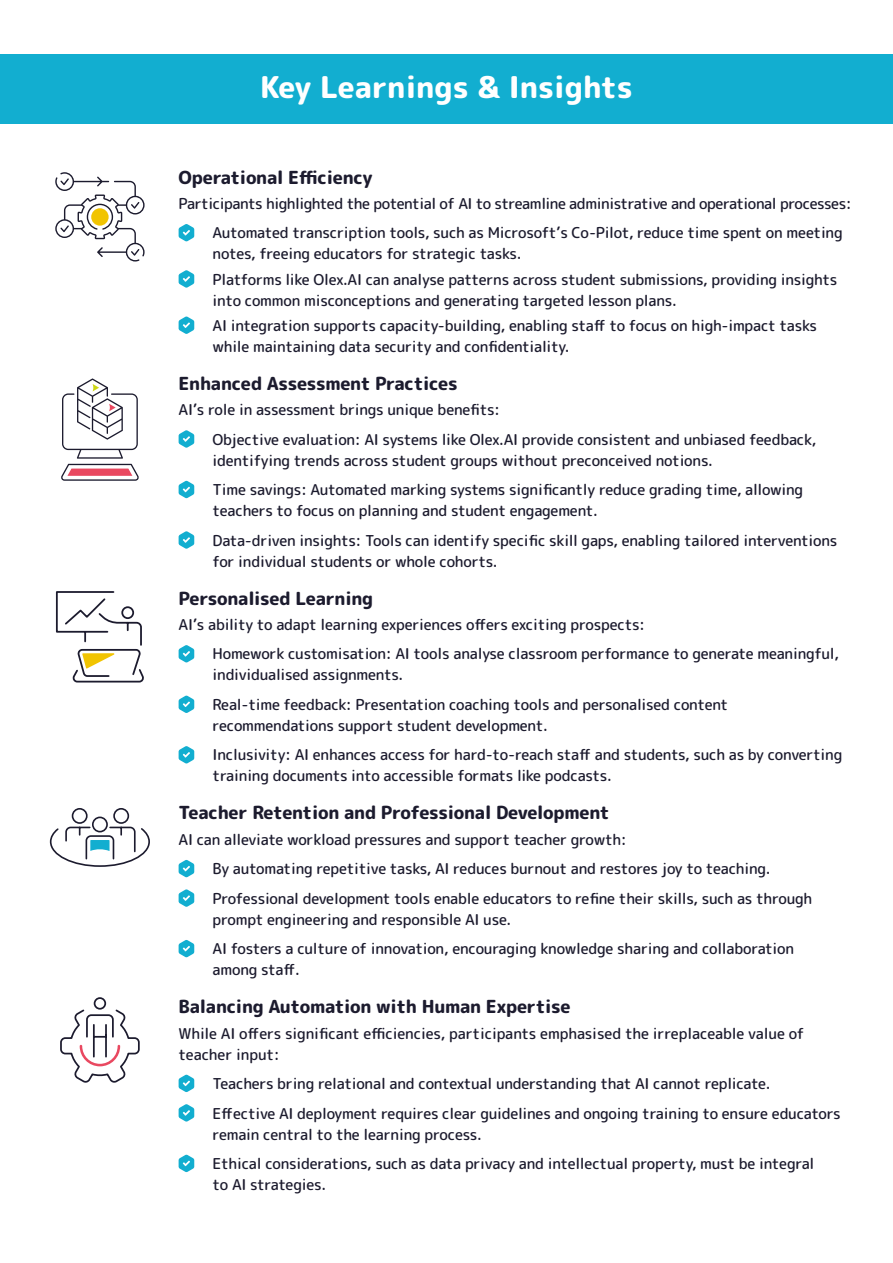
<style>
.page{position:relative;width:893px;height:1263px;background:#fff}
.page>*{position:absolute;margin:0;border:0;box-sizing:border-box;transform-origin:0 0}
.t1{font:800 30px "Rounded Mplus 1 c";color:#fff}
.t2{font:800 18px "Rounded Mplus 1 c";letter-spacing:-.015em;color:#1c1b2e}
.t3{font:500 15px/29.5px "Rounded Mplus 1 c";letter-spacing:-.015em;color:#1c1b2e}
</style>
<div class="page">
<hr style="left:0;top:0;width:1px;height:1263px;background:#12aed0">
<svg style="left:179px;top:224px;width:15px;height:17px"></svg>
<svg style="left:179px;top:270px;width:15px;height:18px"></svg>
<svg style="left:179px;top:317px;width:15px;height:17px"></svg>
<svg style="left:179px;top:430px;width:15px;height:18px"></svg>
<svg style="left:179px;top:481px;width:15px;height:17px"></svg>
<svg style="left:179px;top:531px;width:15px;height:18px"></svg>
<svg style="left:179px;top:645px;width:15px;height:17px"></svg>
<svg style="left:179px;top:696px;width:15px;height:17px"></svg>
<svg style="left:179px;top:746px;width:15px;height:17px"></svg>
<svg style="left:179px;top:860px;width:15px;height:17px"></svg>
<svg style="left:179px;top:889px;width:15px;height:18px"></svg>
<svg style="left:179px;top:940px;width:15px;height:17px"></svg>
<svg style="left:179px;top:1075px;width:15px;height:17px"></svg>
<svg style="left:179px;top:1104px;width:15px;height:17px"></svg>
<svg style="left:179px;top:1155px;width:15px;height:17px"></svg>
<div style="left:0;top:54px;width:893px;height:69px;background:#12aed0"></div>
<svg style="left:55px;top:172px;width:90px;height:89px"></svg>
<div style="left:91px;top:208px;width:18px;height:18px;background:#f1c401;border-radius:50%"></div>
<svg style="left:49px;top:808px;width:101px;height:59px"></svg>
<svg style="left:60px;top:997px;width:80px;height:86px"></svg>
<svg style="left:61px;top:378px;width:78px;height:103px"></svg>
<svg style="left:55px;top:591px;width:89px;height:92px"></svg>
<h1 class="t1" style="left:260px;top:65px;width:374px">Key Learnings &amp; Insights</h1>
<p class="t2" style="left:179px;top:164px;width:195px">Operational Efficiency</p>
<p class="t3" style="left:213px;top:189px;width:640px;text-indent:-34px">Participants highlighted the potential of AI to streamline administrative and operational processes:<br>Automated transcription tools, such as Microsoft’s Co-Pilot, reduce time spent on meeting</p>
<p class="t3" style="left:213px;top:241px;width:626px;line-height:25.2px">notes, freeing educators for strategic tasks.<br>Platforms like Olex.AI can analyse patterns across student submissions, providing insights</p>
<p class="t3" style="left:213px;top:288px;width:606px;line-height:25.2px">into common misconceptions and generating targeted lesson plans.<br>AI integration supports capacity-building, enabling staff to focus on high-impact tasks</p>
<p class="t3" style="left:213px;top:332px;width:359px">while maintaining data security and confidentiality.</p>
<p class="t2" style="left:179px;top:370px;width:281px">Enhanced Assessment Practices</p>
<p class="t3" style="left:213px;top:395px;width:605px;text-indent:-34px">AI’s role in assessment brings unique benefits:<br>Objective evaluation: AI systems like Olex.AI provide consistent and unbiased feedback,</p>
<p class="t3" style="left:213px;top:445px;width:592px">identifying trends across student groups without preconceived notions.<br>Time savings: Automated marking systems significantly reduce grading time, allowing</p>
<p class="t3" style="left:213px;top:496px;width:626px">teachers to focus on planning and student engagement.<br>Data-driven insights: Tools can identify specific skill gaps, enabling tailored interventions</p>
<p class="t3" style="left:213px;top:546px;width:286px">for individual students or whole cohorts.</p>
<p class="t2" style="left:179px;top:585px;width:196px">Personalised Learning</p>
<p class="t3" style="left:213px;top:610px;width:628px;text-indent:-34px">AI’s ability to adapt learning experiences offers exciting prospects:<br>Homework customisation: AI tools analyse classroom performance to generate meaningful,</p>
<p class="t3" style="left:213px;top:660px;width:517px">individualised assignments.<br>Real-time feedback: Presentation coaching tools and personalised content</p>
<p class="t3" style="left:213px;top:711px;width:631px">recommendations support student development.<br>Inclusivity: AI enhances access for hard-to-reach staff and students, such as by converting</p>
<p class="t3" style="left:213px;top:761px;width:401px">training documents into accessible formats like podcasts.</p>
<p class="t2" style="left:179px;top:800px;width:432px">Teacher Retention and Professional Development</p>
<p class="t3" style="left:213px;top:824px;width:601px;text-indent:-34px">AI can alleviate workload pressures and support teacher growth:<br>By automating repetitive tasks, AI reduces burnout and restores joy to teaching.<br>Professional development tools enable educators to refine their skills, such as through</p>
<p class="t3" style="left:213px;top:904px;width:583px">prompt engineering and responsible AI use.<br>AI fosters a culture of innovation, encouraging knowledge sharing and collaboration</p>
<p class="t3" style="left:213px;top:955px;width:89px">among staff.</p>
<p class="t2" style="left:179px;top:994px;width:394px">Balancing Automation with Human Expertise</p>
<p class="t3" style="left:179px;top:1022px;width:627px;line-height:21px">While AI offers significant efficiencies, participants emphasised the irreplaceable value of teacher input:</p>
<p class="t3" style="left:213px;top:1069px;width:630px">Teachers bring relational and contextual understanding that AI cannot replicate.<br>Effective AI deployment requires clear guidelines and ongoing training to ensure educators</p>
<p class="t3" style="left:213px;top:1119px;width:603px">remain central to the learning process.<br>Ethical considerations, such as data privacy and intellectual property, must be integral</p>
<p class="t3" style="left:213px;top:1170px;width:115px">to AI strategies.</p>
</div>
